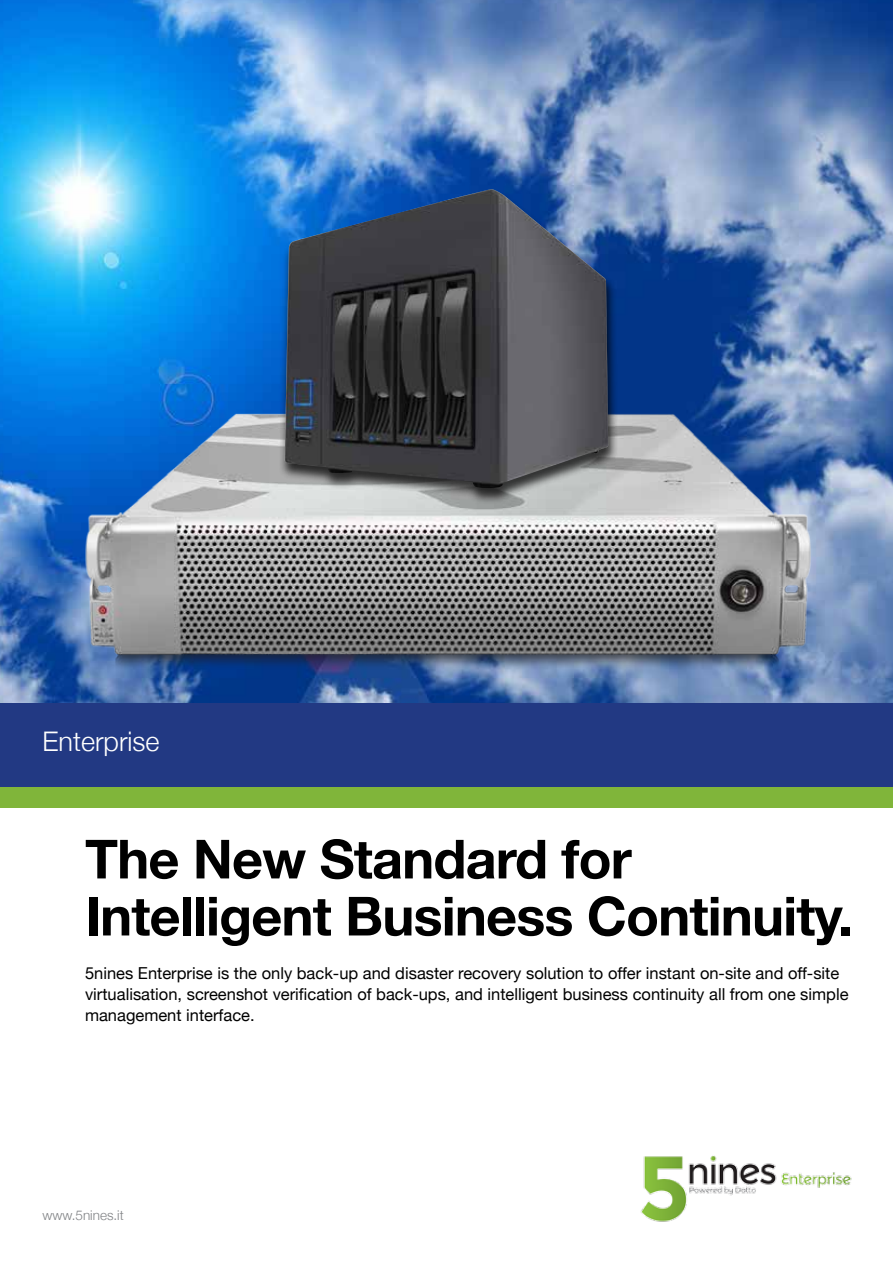
<style>
.page{position:relative;width:893px;height:1263px;background:#fff}
.page>*{position:absolute;margin:0;border:0;box-sizing:border-box;transform-origin:0 0}
.t1{font:700 54px/57px "Helvetica Neue";letter-spacing:-.015em;color:#000}
.t2{font:300 27px "Helvetica Neue";color:#fff}
.t3{font:16.5px/21px "Helvetica Neue";color:#000}
.t4{font:300 13.5px "Helvetica Neue";color:#808285}
</style>
<div class="page">
<img style="left:0;top:0;width:893px;height:703px">
<img style="left:53px;top:361px;width:786px;height:342px">
<div style="left:279px;top:190px;width:339px;height:314px;background:#000;opacity:.75"></div>
<img style="left:285px;top:189px;width:323px;height:299px">
<div style="left:0;top:703px;width:893px;height:84px;background:#223983"></div>
<div style="left:0;top:787px;width:893px;height:21px;background:#80b53a"></div>
<img style="left:640px;top:1155px;width:212px;height:67px">
<h2 class="t2" style="left:43px;top:720px;width:119px">Enterprise</h2>
<h1 class="t1" style="left:85px;top:832px;width:769px">The New Standard for<br>Intelligent Business Continuity.</h1>
<p class="t3" style="left:85px;top:964px;width:765px">5nines Enterprise is the only back-up and disaster recovery solution to offer instant on-site and off-site virtualisation, screenshot verification of back-ups, and intelligent business continuity all from one simple management interface.</p>
<p class="t4" style="left:43px;top:1204px;width:83px">www.5nines.it</p>
</div>
